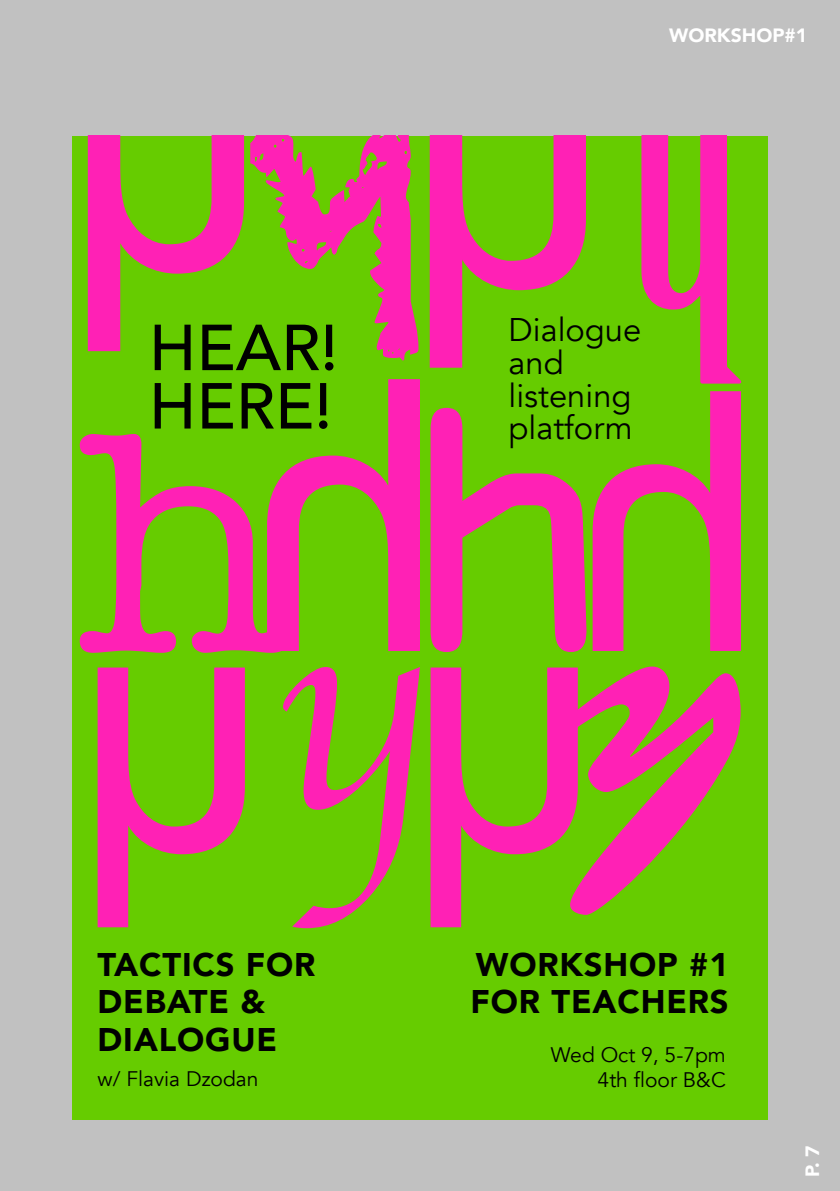
<style>
.page{position:relative;width:840px;height:1191px;background:#fff}
.page>*{position:absolute;margin:0;border:0;box-sizing:border-box;transform-origin:0 0}
.t1{font:500 64.2px/58.4px "Avenir";color:#000}
.t2{font:900 32.6px/37.4px "Avenir";letter-spacing:.025em;color:#000}
.t3{font:32.6px/32.6px "Avenir";color:#000}
.t4{font:21px/25.2px "Avenir";color:#000;text-align:right}
.hoofdstuk_klein{font:900 19.2px "Avenir";color:#fff}
</style>
<div class="page">
<div style="left:0;top:0;width:839px;height:1191px;background:#c1c1c1"></div>
<div style="left:72px;top:136px;width:695px;height:983px;background:#6c0"></div>
<svg style="left:80px;top:434px;width:201px;height:219px"></svg>
<svg style="left:267px;top:379px;width:153px;height:272px"></svg>
<svg style="left:430px;top:408px;width:156px;height:244px"></svg>
<svg style="left:592px;top:391px;width:148px;height:260px"></svg>
<svg style="left:641px;top:136px;width:99px;height:247px"></svg>
<svg style="left:429px;top:136px;width:156px;height:232px"></svg>
<svg style="left:250px;top:136px;width:168px;height:224px"></svg>
<svg style="left:88px;top:136px;width:156px;height:215px"></svg>
<svg style="left:283px;top:667px;width:137px;height:261px"></svg>
<svg style="left:98px;top:667px;width:147px;height:260px"></svg>
<svg style="left:577px;top:666px;width:163px;height:249px"></svg>
<svg style="left:430px;top:667px;width:147px;height:260px"></svg>
<p class="hoofdstuk_klein" style="left:668px;top:19px;width:140px">WORKSHOP#1</p>
<p class="t1" style="left:149px;top:315px;width:191px">HEAR!<br>HERE!</p>
<p class="t3" style="left:508px;top:314px;width:134px">Dialogue and listening platform</p>
<p class="t2" style="left:98px;top:944px;width:219px">TACTICS FOR<br>DEBATE &amp;<br>DIALOGUE</p>
<p class="t4" style="left:98px;top:1066px;width:162px">w/ Flavia Dzodan</p>
<p class="t2" style="left:470px;top:944px;width:259px">WORKSHOP #1<br>FOR TEACHERS</p>
<p class="t4" style="left:550px;top:1042px;width:176px">Wed Oct 9, 5-7pm<br>4th floor B&amp;C</p>
<p class="hoofdstuk_klein" style="left:795px;top:1176px;width:33px;rotate:-90deg">P. 7</p>
</div>
